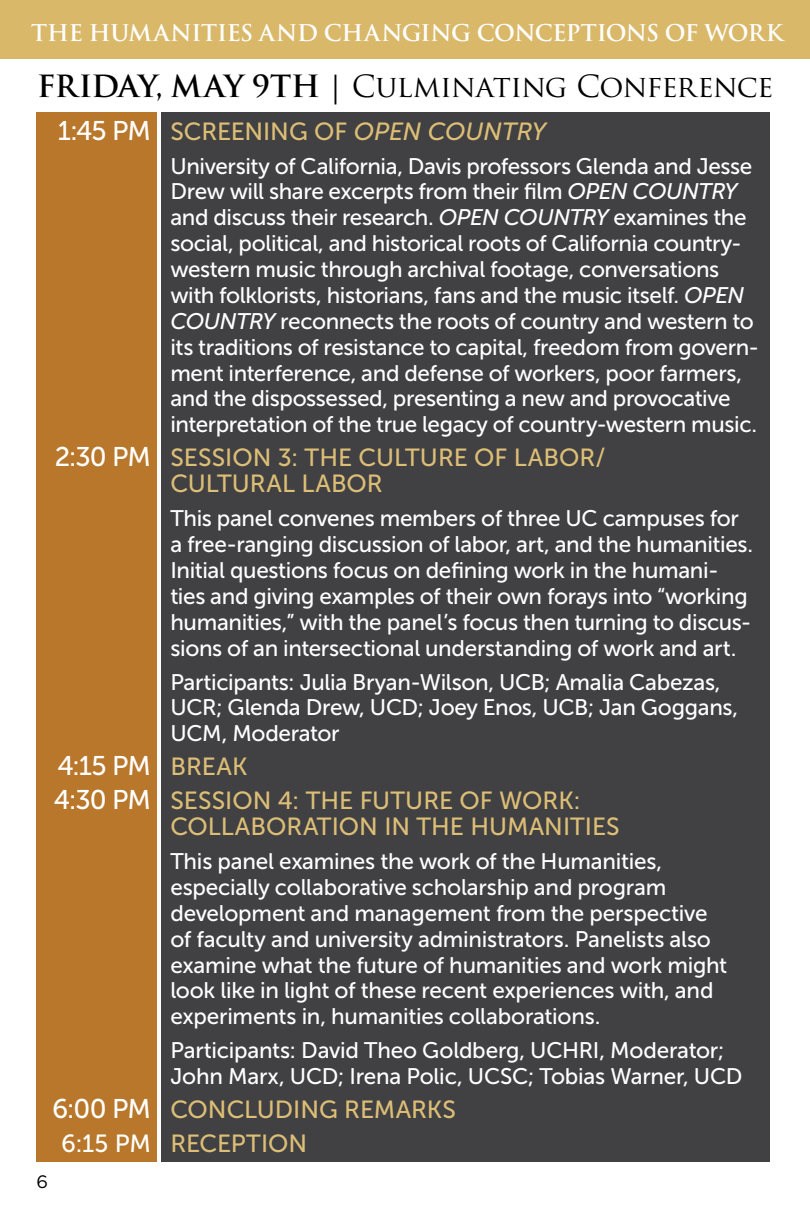
<style>
.page{position:relative;width:810px;height:1215px;background:#fff}
.page>*{position:absolute;margin:0;border:0;box-sizing:border-box;transform-origin:0 0}
.t1{font:29.7px "Trajan Pro";letter-spacing:-.03em;color:#000}
.t2{font:27px/34px "Museo Sans 500";letter-spacing:-.045em;color:#fff}
.t3{font:24.75px/34px "Museo Sans 500";color:#dcbe76}
.t4{font:24.75px "Museo Sans 500";color:#fff}
.t5{font:22.5px/25.9px "Museo Sans 500";letter-spacing:-.015em;color:#fff}
.t6{font:700 22.5px "Trajan Pro";letter-spacing:-.02em;color:#fff}
.t7{font:18px "Gotham Rounded";color:#000}
.s1{font-weight:700}
.s2{font-style:italic}
</style>
<div class="page">
<div style="left:0;top:0;width:810px;height:59px;background:#d9b869"></div>
<div style="left:161px;top:113px;width:609px;height:1049px;background:#414042"></div>
<div style="left:36px;top:113px;width:120px;height:1049px;background:#b8772a"></div>
<p class="t6" style="left:31px;top:19px;width:753px">THE HUMANITIES AND CHANGING CONCEPTIONS OF WORK</p>
<h1 class="t1" style="left:37px;top:67px;width:738px"><span class="s1">FRIDAY, MAY 9TH |</span> CULMINATING CONFERENCE</h1>
<p class="t3" style="left:170px;top:114px;width:377px">SCREENING OF <span class="s2">OPEN COUNTRY</span></p>
<p class="t5" style="left:170px;top:153px;width:590px">University of California, Davis professors Glenda and Jesse Drew will share excerpts from their film <span class="s2">OPEN COUNTRY </span>and discuss their research. <span class="s2">OPEN COUNTRY</span> examines the social, political, and historical roots of California country&shy;western music through archival footage, conversations with folklorists, historians, fans and the music itself. <span class="s2">OPEN COUNTRY</span> reconnects the roots of country and western to its traditions of resistance to capital, freedom from govern&shy;ment interference, and defense of workers, poor farmers, and the dispossessed, presenting a new and provocative interpretation of the true legacy of country-western music.</p>
<p class="t3" style="left:170px;top:445px;width:437px;line-height:25.9px">SESSION 3: THE CULTURE OF LABOR/<br>CULTURAL LABOR</p>
<p class="t5" style="left:170px;top:506px;width:584px">This panel convenes members of three UC campuses for a free-ranging discussion of labor, art, and the humanities.<br>Initial questions focus on defining work in the humani&shy;ties and giving examples of their own forays into “working humanities,” with the panel’s focus then turning to discus&shy;sions of an intersectional understanding of work and art.</p>
<p class="t5" style="left:170px;top:669px;width:569px">Participants: Julia Bryan-Wilson, UCB; Amalia Cabezas,<br>UCR; Glenda Drew, UCD; Joey Enos, UCB; Jan Goggans,<br>UCM, Moderator</p>
<p class="t3" style="left:170px;top:750px;width:412px">BREAK<br>SESSION 4: THE FUTURE OF WORK:</p>
<p class="t3" style="left:170px;top:810px;width:451px">COLLABORATION IN THE HUMANITIES</p>
<p class="t5" style="left:170px;top:848px;width:558px">This panel examines the work of the Humanities, especially collaborative scholarship and program development and management from the perspective of faculty and university administrators. Panelists also examine what the future of humanities and work might look like in light of these recent experiences with, and experiments in, humanities collaborations.</p>
<p class="t5" style="left:170px;top:1038px;width:574px">Participants: David Theo Goldberg, UCHRI, Moderator;<br>John Marx, UCD; Irena Polic, UCSC; Tobias Warner, UCD</p>
<p class="t3" style="left:170px;top:1093px;width:287px">CONCLUDING REMARKS<br>RECEPTION</p>
<p class="t2" style="left:58px;top:113px;width:94px">1:45 PM</p>
<p class="t2" style="left:55px;top:440px;width:97px">2:30 PM</p>
<p class="t2" style="left:54px;top:749px;width:98px">4:15 PM<br>4:30 PM</p>
<p class="t2" style="left:52px;top:1092px;width:100px">6:00 PM</p>
<p class="t4" style="left:61px;top:1130px;width:91px">6:15 PM</p>
<p class="t7" style="left:37px;top:1170px;width:13px">6</p>
</div>
